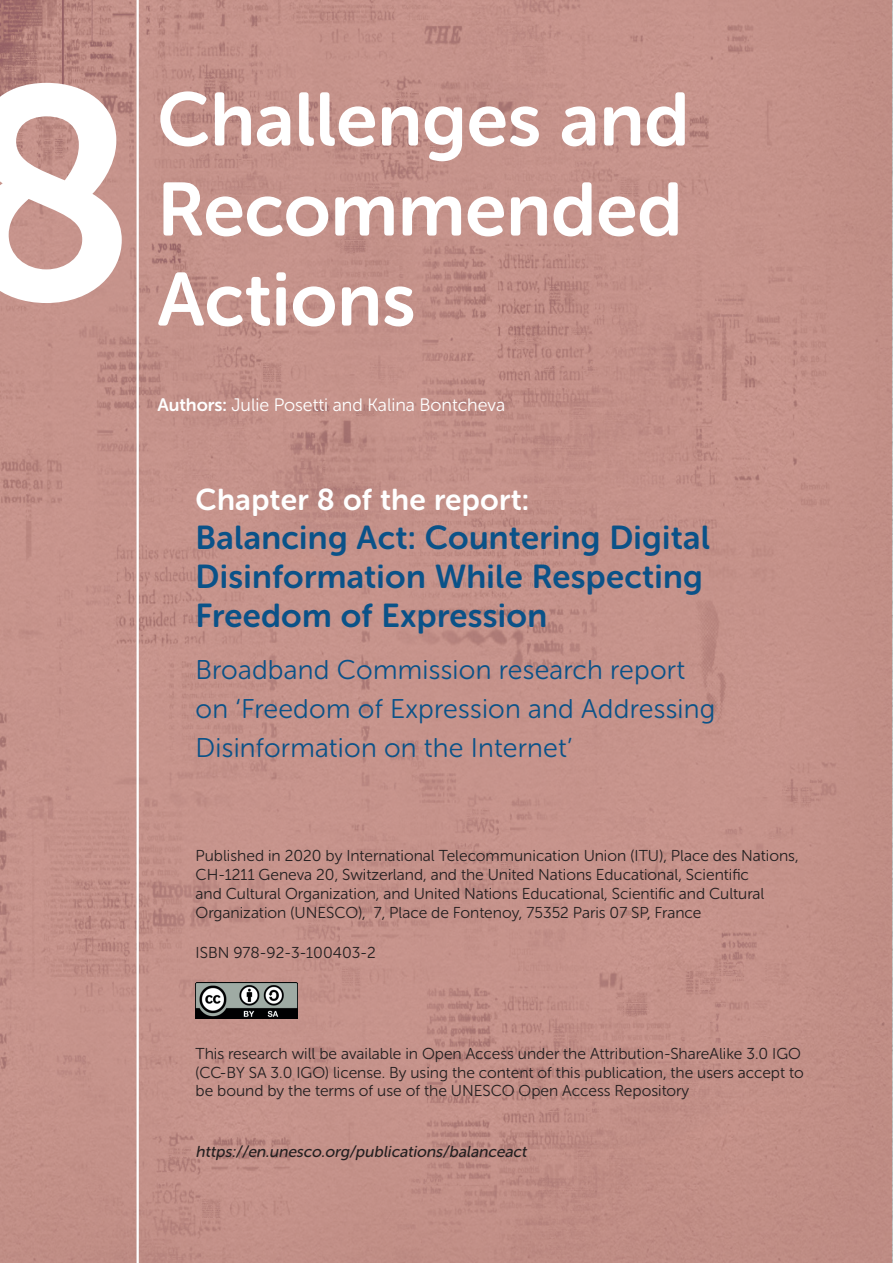
<style>
.page{position:relative;width:893px;height:1263px;background:#fff}
.page>*{position:absolute;margin:0;border:0;box-sizing:border-box;transform-origin:0 0}
.t1{font:300px "Museo Sans Rounded 700";color:#fff}
.t2{font:75px/90px "Museo Sans Rounded 700";color:#fff;text-align:justify}
.t3{font:33px/39px "Museo Sans Rounded 700";letter-spacing:.01em;color:#0a5288}
.t4{font:30px "Museo Sans Rounded 700";letter-spacing:.01em;color:#fff}
.t5{font:27px/39px "Museo Sans Rounded 300";letter-spacing:.01em;color:#0a5288}
.t6{font:18px "Museo Sans Rounded 300";color:#fff}
.t7{font:15.75px/18.9px "Museo Sans Rounded 300";color:#231f20}
.t8{font:italic 15.75px "Museo Sans Rounded 500";color:#231f20}
.s1{font-family:"Museo Sans Rounded 700"}
</style>
<div class="page">
<div style="left:0;top:0;width:892px;height:1263px;background:#c4918a"></div>
<hr style="left:137px;top:0;width:2px;height:1263px;background:#fff">
<img style="left:196px;top:982px;width:102px;height:36px">
<h1 class="t1" style="left:-44px;top:29px;width:183px">8</h1>
<h2 class="t2" style="left:157px;top:75px;width:534px">Challenges and Recommended Actions</h2>
<p class="t6" style="left:157px;top:395px;width:350px"><span class="s1">Authors:</span> Julie Posetti and Kalina Bontcheva</p>
<h3 class="t4" style="left:196px;top:483px;width:335px">Chapter 8 of the report:</h3>
<h3 class="t3" style="left:196px;top:519px;width:516px">Balancing Act: Countering Digital<br>Disinformation While Respecting<br>Freedom of Expression</h3>
<h3 class="t5" style="left:196px;top:651px;width:521px">Broadband Commission research report on ‘Freedom of Expression and Addressing<br>Disinformation on the Internet’</h3>
<p class="t7" style="left:196px;top:846px;width:605px">Published in 2020 by International Telecommunication Union (ITU), Place des Nations, CH-1211 Geneva 20, Switzerland, and the United Nations Educational, Scientific<br>and Cultural Organization, and United Nations Educational, Scientific and Cultural Organization (UNESCO), 7, Place de Fontenoy, 75352 Paris 07 SP, France</p>
<p class="t7" style="left:196px;top:943px;width:182px">ISBN 978-92-3-100403-2</p>
<p class="t7" style="left:196px;top:1044px;width:610px">This research will be available in Open Access under the Attribution-ShareAlike 3.0 IGO (CC-BY SA 3.0 IGO) license. By using the content of this publication, the users accept to be bound by the terms of use of the UNESCO Open Access Repository</p>
<p class="t8" style="left:196px;top:1142px;width:336px">https://en.unesco.org/publications/balanceact</p>
</div>
